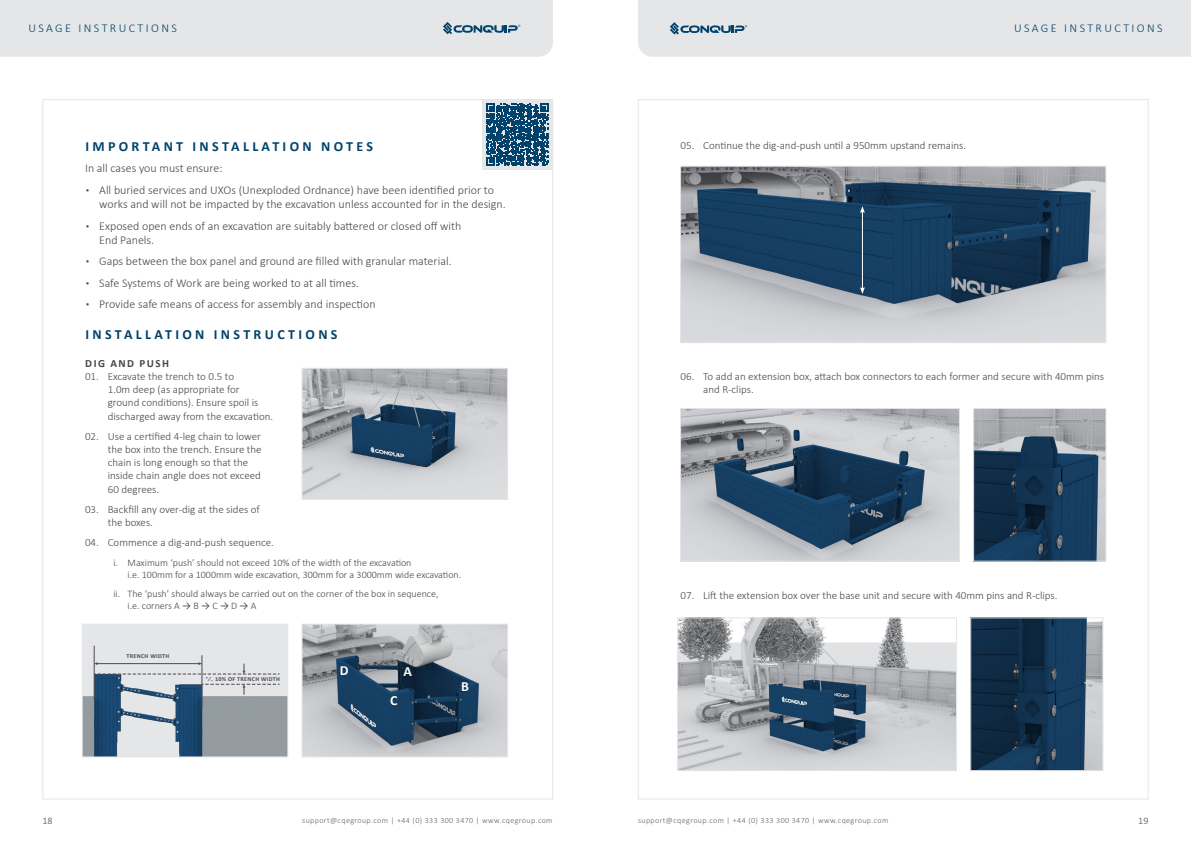
<style>
.page{position:relative;width:1191px;height:842px;background:#fff}
.page>*{position:absolute;margin:0;border:0;box-sizing:border-box;transform-origin:0 0}
.t1{font:700 14px "Calibri";letter-spacing:.24em;color:#00426b}
.t2{font:700 14px "Calibri";color:#fff}
.t3{font:300 12px/14.4px "Calibri";color:#43464b}
.t4{font:300 12px "Calibri";letter-spacing:.2em;color:#00426b}
.t5{font:300 11px/13.2px "Calibri";color:#43464b}
.t6{font:700 11px "Calibri";letter-spacing:.14em;color:#43464b}
.t7{font:300 10px/12px "Calibri";color:#43464b}
.t8{font:300 8px "Calibri";letter-spacing:.05em;color:#636469}
.t9{font:700 6.1px "Calibri";letter-spacing:.05em;color:#4a494d}
.s1{font-weight:400}
</style>
<div class="page">
<div style="left:0;top:0;width:553px;height:57px;background:#e5e6e7"></div>
<div style="left:638px;top:0;width:553px;height:57px;background:#e5e6e7"></div>
<svg style="left:482px;top:99px;width:71px;height:71px"></svg>
<svg style="left:487px;top:104px;width:61px;height:61px;background:#2d6283"></svg>
<img style="left:303px;top:370px;width:203px;height:128px">
<div style="left:301px;top:368px;width:207px;height:132px;border:1px solid #e5e6e7"></div>
<img style="left:303px;top:626px;width:203px;height:129px">
<div style="left:301px;top:624px;width:207px;height:133px;border:1px solid #e5e6e7"></div>
<img style="left:84px;top:626px;width:202px;height:129px">
<svg style="left:203px;top:684px;width:76px;height:11px"></svg>
<hr style="left:94px;top:646px;width:1px;height:53px;background:#4a494d">
<hr style="left:202px;top:655px;width:1px;height:54px;background:#4a494d">
<svg style="left:94px;top:662px;width:185px;height:13px;background:#d2d3d4"></svg>
<div style="left:82px;top:624px;width:206px;height:133px;border:1px solid #e5e6e7"></div>
<img style="left:682px;top:168px;width:422px;height:173px">
<div style="left:680px;top:166px;width:426px;height:177px;border:1px solid #e5e6e7"></div>
<hr style="left:862px;top:211px;width:1px;height:78px;background:#fff">
<svg style="left:860px;top:206px;width:5px;height:7px"></svg>
<svg style="left:860px;top:287px;width:5px;height:7px"></svg>
<div style="left:402px;top:667px;width:11px;height:11px;background:#0a1f32"></div>
<div style="left:461px;top:682px;width:9px;height:11px;background:#000;opacity:.25"></div>
<div style="left:389px;top:696px;width:9px;height:11px;background:#123959"></div>
<div style="left:339px;top:665px;width:11px;height:11px;background:#123857"></div>
<img style="left:682px;top:410px;width:276px;height:150px">
<div style="left:680px;top:408px;width:280px;height:154px;border:1px solid #e5e6e7"></div>
<img style="left:975px;top:410px;width:129px;height:150px">
<div style="left:973px;top:408px;width:133px;height:154px;border:1px solid #e5e6e7"></div>
<img style="left:972px;top:619px;width:129px;height:150px">
<div style="left:970px;top:617px;width:133px;height:154px;border:1px solid #e5e6e7"></div>
<img style="left:679px;top:619px;width:276px;height:150px">
<div style="left:677px;top:617px;width:280px;height:154px;border:1px solid #e5e6e7"></div>
<p class="t4" style="left:28px;top:21px;width:150px">USAGE INSTRUCTIONS</p>
<p class="t4" style="left:1014px;top:21px;width:150px">USAGE INSTRUCTIONS</p>
<p class="t1" style="left:85px;top:136px;width:289px">IMPORTANT INSTALLATION NOTES</p>
<p class="t3" style="left:85px;top:161px;width:139px">In all cases you must ensure:</p>
<p class="t3" style="left:99px;top:182px;width:408px;text-indent:-14px">▪ All buried services and UXOs (Unexploded Ordnance) have been identified prior to works and will not be impacted by the excavation unless accounted for in the design.</p>
<p class="t3" style="left:99px;top:218px;width:364px;text-indent:-14px">▪ Exposed open ends of an excavation are suitably battered or closed off with<br>End Panels.</p>
<p class="t3" style="left:85px;top:254px;width:368px">▪ Gaps between the box panel and ground are filled with granular material.</p>
<p class="t3" style="left:85px;top:276px;width:275px">▪ Safe Systems of Work are being worked to at all times.</p>
<p class="t3" style="left:85px;top:297px;width:292px">▪ Provide safe means of access for assembly and inspection</p>
<p class="t1" style="left:85px;top:325px;width:254px">INSTALLATION INSTRUCTIONS</p>
<p class="t6" style="left:85px;top:355px;width:85px">DIG AND PUSH</p>
<p class="t5" style="left:108px;top:370px;width:167px;text-indent:-23px">01. Excavate the trench to 0.5 to<br>1.0m deep (as appropriate for ground conditions). Ensure spoil is discharged away from the excavation.</p>
<p class="t5" style="left:108px;top:429px;width:155px;text-indent:-23px">02. Use a certified 4-leg chain to lower the box into the trench. Ensure the chain is long enough so that the inside chain angle does not exceed<br>60 degrees.</p>
<p class="t5" style="left:108px;top:502px;width:154px;text-indent:-23px">03. Backfill any over-dig at the sides of the boxes.</p>
<p class="t5" style="left:85px;top:536px;width:190px">04. Commence a dig-and-push sequence.</p>
<p class="t7" style="left:128px;top:556px;width:335px;text-indent:-14px">i. Maximum ‘push’ should not exceed 10% of the width of the excavation<br>i.e. 100mm for a 1000mm wide excavation, 300mm for a 3000mm wide excavation.</p>
<p class="t7" style="left:128px;top:587px;width:312px;text-indent:-14px">ii. The ‘push’ should always be carried out on the corner of the box in sequence, i.e. corners A <span class="s1">→</span> B <span class="s1">→</span> C <span class="s1">→</span> D <span class="s1">→</span> A</p>
<p class="t9" style="left:127px;top:652px;width:44px">TRENCH WIDTH</p>
<p class="t9" style="left:206px;top:674px;width:75px">⁺⁄₋ 10% OF TRENCH WIDTH</p>
<p class="t2" style="left:340px;top:660px;width:10px">D</p>
<p class="t2" style="left:403px;top:662px;width:10px">A</p>
<p class="t2" style="left:390px;top:691px;width:9px">C</p>
<p class="t2" style="left:461px;top:677px;width:9px">B</p>
<p class="t5" style="left:680px;top:138px;width:287px">05. Continue the dig-and-push until a 950mm upstand remains.</p>
<p class="t5" style="left:703px;top:370px;width:402px;text-indent:-23px">06. To add an extension box, attach box connectors to each former and secure with 40mm pins and R-clips.</p>
<p class="t5" style="left:680px;top:588px;width:378px">07. Lift the extension box over the base unit and secure with 40mm pins and R-clips.</p>
<p class="t7" style="left:43px;top:814px;width:12px">18</p>
<p class="t8" style="left:302px;top:816px;width:252px">support@cqegroup.com | +44 (0) 333 300 3470 | www.cqegroup.com</p>
<p class="t8" style="left:638px;top:816px;width:252px">support@cqegroup.com | +44 (0) 333 300 3470 | www.cqegroup.com</p>
<p class="t7" style="left:1138px;top:814px;width:12px">19</p>
</div>
